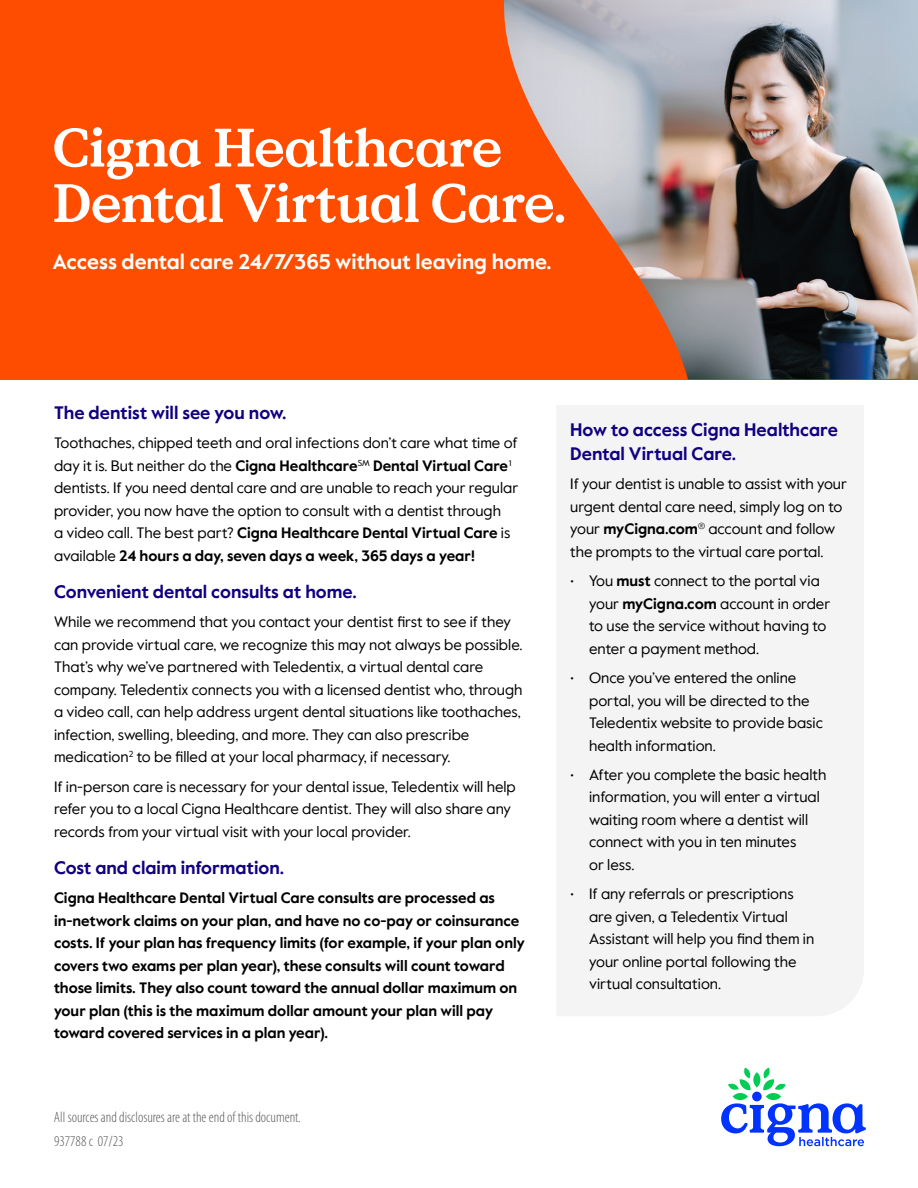
<style>
.page{position:relative;width:918px;height:1188px;background:#fff}
.page>*{position:absolute;margin:0;border:0;box-sizing:border-box;transform-origin:0 0}
.t1{font:700 54px/55.5px "Value Serif Pro";letter-spacing:-.02em;color:#fff}
.t2{font:700 21px "Value Sans Pro";color:#fff}
.t3{font:700 18px/24px "Value Sans Pro";color:#110081}
.t4{font:15px/22.5px "Value Sans Pro";color:#000}
.t5{font:700 15px/22.5px "Value Sans Pro";color:#000}
.t6{font:300 condensed 15px "Myriad Pro";color:#58595b}
.s1{font-weight:700}
.s2{font-size:14.25px}
</style>
<div class="page">
<div style="left:0;top:0;width:918px;height:380px;background:#ff4d00"></div>
<img style="left:504px;top:0;width:414px;height:380px">
<svg style="left:721px;top:1068px;width:145px;height:78px"></svg>
<div style="left:557px;top:405px;width:307px;height:611px;background:#f4f4f4"></div>
<h1 class="t1" style="left:52px;top:122px;width:515px">Cigna Healthcare<br>Dental Virtual Care.</h1>
<h2 class="t2" style="left:52px;top:249px;width:501px">Access dental care 24/7/365 without leaving home.</h2>
<p class="t3" style="left:54px;top:401px;width:234px">The dentist will see you now.</p>
<p class="t4" style="left:54px;top:432px;width:466px">Toothaches, chipped teeth and oral infections don’t care what time of day it is. But neither do the <span class="s1">Cigna Healthcare</span><sup>SM</sup> <span class="s1">Dental Virtual Care</span><sup>1 </sup>dentists. If you need dental care and are unable to reach your regular provider, you now have the option to consult with a dentist through<br>a video call. The best part? <span class="s1">Cigna Healthcare Dental Virtual Care</span> is available <span class="s1">24 hours a day, seven days a week, 365 days a year!</span></p>
<p class="t3" style="left:54px;top:581px;width:304px">Convenient dental consults at home.</p>
<p class="t4" style="left:54px;top:611px;width:470px">While we recommend that you contact your dentist first to see if they can provide virtual care, we recognize this may not always be possible.<br>That’s why we’ve partnered with Teledentix, a virtual dental care company. Teledentix connects you with a licensed dentist who, through a video call, can help address urgent dental situations like toothaches, infection, swelling, bleeding, and more. They can also prescribe medication<sup>2</sup> to be filled at your local pharmacy, if necessary.</p>
<p class="t4" style="left:54px;top:776px;width:463px">If in-person care is necessary for your dental issue, Teledentix will help refer you to a local Cigna Healthcare dentist. They will also share any records from your virtual visit with your local provider.</p>
<p class="t3" style="left:54px;top:857px;width:232px">Cost and claim information.</p>
<p class="t5" style="left:54px;top:888px;width:472px">Cigna Healthcare Dental Virtual Care consults are processed as in-network claims on your plan, and have no co-pay or coinsurance costs. If your plan has frequency limits (for example, if your plan only covers two exams per plan year), these consults will count toward those limits. They also count toward the annual dollar maximum on your plan (this is the maximum dollar amount your plan will pay toward covered services in a plan year).</p>
<p class="t6" style="left:54px;top:1109px;width:248px">All sources and disclosures are at the end of this document.</p>
<p class="t6" style="left:54px;top:1132px;width:71px">937788 c 07/23</p>
<p class="t3" style="left:570px;top:419px;width:269px">How to access Cigna Healthcare<br>Dental Virtual Care.</p>
<p class="t4" style="left:570px;top:473px;width:278px">If your dentist is unable to assist with your urgent dental care need, simply log on to your <span class="s1">myCigna.com</span><sup>®</sup> account and follow the prompts to the virtual care portal.</p>
<p class="t4" style="left:589px;top:570px;width:243px;text-indent:-19px"><span class="s2">•</span> You <span class="s1">must</span> connect to the portal via your <span class="s1">myCigna.com</span> account in order to use the service without having to enter a payment method.</p>
<p class="t4" style="left:589px;top:667px;width:235px;text-indent:-19px"><span class="s2">•</span> Once you’ve entered the online portal, you will be directed to the<br>Teledentix website to provide basic health information.</p>
<p class="t4" style="left:589px;top:764px;width:239px;text-indent:-19px"><span class="s2">•</span> After you complete the basic health information, you will enter a virtual waiting room where a dentist will connect with you in ten minutes<br>or less.</p>
<p class="t4" style="left:589px;top:883px;width:227px;text-indent:-19px"><span class="s2">•</span> If any referrals or prescriptions are given, a Teledentix Virtual<br>Assistant will help you find them in your online portal following the virtual consultation.</p>
</div>
